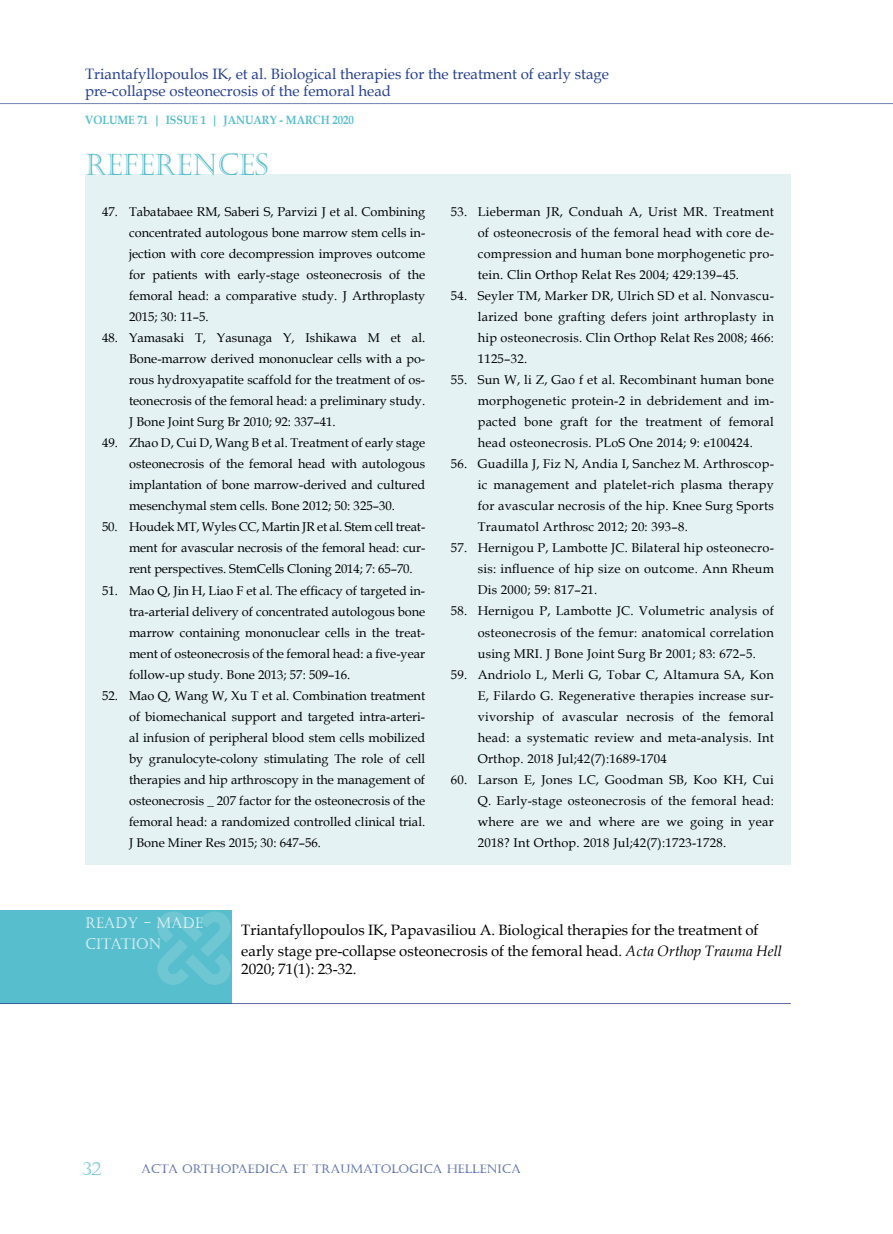
<style>
.page{position:relative;width:893px;height:1234px;background:#fff}
.page>*{position:absolute;margin:0;border:0;box-sizing:border-box;transform-origin:0 0}
.t1{font:30px "Castellar";color:#57becd;scale:.93 1}
.t2{font:18px "Castellar";color:#57becd}
.t3{font:15px/21px "Book Antiqua";color:#000}
.t4{font:15px/17.2px "Book Antiqua";color:#25408f}
.t5{font:15px/21px "Castellar";color:#fff;scale:.93 1}
.t6{font:12.75px/21px "Book Antiqua";letter-spacing:.02em;color:#000;text-align:justify}
.t7{font:12px "Castellar";color:#25408f}
.t8{font:700 12px "Book Antiqua";color:#57becd;scale:.9 1}
.s1{font-style:italic}
</style>
<div class="page">
<hr style="left:0;top:103px;width:893px;height:3px;background:#000;opacity:.75">
<div style="left:85px;top:174px;width:706px;height:690px;background:#e4f2f4"></div>
<div style="left:0;top:909px;width:232px;height:94px;background:#57becd"></div>
<svg style="left:156px;top:909px;width:76px;height:75px"></svg>
<hr style="left:0;top:1001px;width:793px;height:3px;background:#000;opacity:.75">
<p class="t4" style="left:85px;top:65px;width:525px">Triantafyllopoulos IK, et al. Biological therapies for the treatment of early stage pre-collapse osteonecrosis of the femoral head</p>
<p class="t8" style="left:85px;top:111px;width:300px">VOLUME 71 | ISSUE 1 | JANUARY - MARCH 2020</p>
<h1 class="t1" style="left:85px;top:147px;width:198px">REFERENCES</h1>
<p class="t6" style="left:129px;top:201px;width:298px;text-indent:-27px">47. Tabatabaee RM, Saberi S, Parvizi J et al. Combining concentrated autologous bone marrow stem cells in&shy;jection with core decompression improves outcome for patients with early-stage osteonecrosis of the femoral head: a comparative study. J Arthroplasty 2015; 30: 11–5.</p>
<p class="t6" style="left:129px;top:327px;width:298px;text-indent:-27px">48. Yamasaki T, Yasunaga Y, Ishikawa M et al.<br>Bone-marrow derived mononuclear cells with a po&shy;rous hydroxyapatite scaffold for the treatment of os&shy;teonecrosis of the femoral head: a preliminary study.<br>J Bone Joint Surg Br 2010; 92: 337–41.</p>
<p class="t6" style="left:129px;top:432px;width:298px;text-indent:-27px">49. Zhao D, Cui D, Wang B et al. Treatment of early stage osteonecrosis of the femoral head with autologous implantation of bone marrow-derived and cultured mesenchymal stem cells. Bone 2012; 50: 325–30.</p>
<p class="t6" style="left:129px;top:516px;width:298px;text-indent:-27px">50. Houdek MT, Wyles CC, Martin JR et al. Stem cell treat&shy;ment for avascular necrosis of the femoral head: cur&shy;rent perspectives. StemCells Cloning 2014; 7: 65–70.</p>
<p class="t6" style="left:129px;top:579px;width:298px;text-indent:-27px">51. Mao Q, Jin H, Liao F et al. The efficacy of targeted in&shy;tra-arterial delivery of concentrated autologous bone marrow containing mononuclear cells in the treat&shy;ment of osteonecrosis of the femoral head: a five-year follow-up study. Bone 2013; 57: 509–16.</p>
<p class="t6" style="left:129px;top:684px;width:298px;text-indent:-27px">52. Mao Q, Wang W, Xu T et al. Combination treatment of biomechanical support and targeted intra-arteri&shy;al infusion of peripheral blood stem cells mobilized by granulocyte-colony stimulating The role of cell therapies and hip arthroscopy in the management of osteonecrosis _ 207 factor for the osteonecrosis of the femoral head: a randomized controlled clinical trial.<br>J Bone Miner Res 2015; 30: 647–56.</p>
<p class="t6" style="left:478px;top:201px;width:298px;text-indent:-27px">53. Lieberman JR, Conduah A, Urist MR. Treatment of osteonecrosis of the femoral head with core de&shy;compression and human bone morphogenetic pro&shy;tein. Clin Orthop Relat Res 2004; 429:139–45.</p>
<p class="t6" style="left:478px;top:285px;width:298px;text-indent:-27px">54. Seyler TM, Marker DR, Ulrich SD et al. Nonvascu&shy;larized bone grafting defers joint arthroplasty in hip osteonecrosis. Clin Orthop Relat Res 2008; 466:<br>1125–32.</p>
<p class="t6" style="left:478px;top:369px;width:298px;text-indent:-27px">55. Sun W, li Z, Gao f et al. Recombinant human bone morphogenetic protein-2 in debridement and im&shy;pacted bone graft for the treatment of femoral head osteonecrosis. PLoS One 2014; 9: e100424.</p>
<p class="t6" style="left:478px;top:453px;width:298px;text-indent:-27px">56. Guadilla J, Fiz N, Andia I, Sanchez M. Arthroscop&shy;ic management and platelet-rich plasma therapy for avascular necrosis of the hip. Knee Surg Sports Traumatol Arthrosc 2012; 20: 393–8.</p>
<p class="t6" style="left:478px;top:537px;width:298px;text-indent:-27px">57. Hernigou P, Lambotte JC. Bilateral hip osteonecro&shy;sis: influence of hip size on outcome. Ann Rheum Dis 2000; 59: 817–21.</p>
<p class="t6" style="left:478px;top:600px;width:298px;text-indent:-27px">58. Hernigou P, Lambotte JC. Volumetric analysis of osteonecrosis of the femur: anatomical correlation using MRI. J Bone Joint Surg Br 2001; 83: 672–5.</p>
<p class="t6" style="left:478px;top:663px;width:298px;text-indent:-27px">59. Andriolo L, Merli G, Tobar C, Altamura SA, Kon E, Filardo G. Regenerative therapies increase sur&shy;vivorship of avascular necrosis of the femoral head: a systematic review and meta-analysis. Int Orthop. 2018 Jul;42(7):1689-1704</p>
<p class="t6" style="left:478px;top:768px;width:298px;text-indent:-27px">60. Larson E, Jones LC, Goodman SB, Koo KH, Cui Q. Early-stage osteonecrosis of the femoral head: where are we and where are we going in year 2018? Int Orthop. 2018 Jul;42(7):1723-1728.</p>
<p class="t5" style="left:85px;top:912px;width:128px">READY - MADE<br>CITATION</p>
<p class="t3" style="left:241px;top:918px;width:542px">Triantafyllopoulos IK, Papavasiliou A. Biological therapies for the treatment of early stage pre-collapse osteonecrosis of the femoral head. <span class="s1">Acta Orthop Trauma Hell</span></p>
<p class="t3" style="left:241px;top:958px;width:117px">2020; 71(1): 23-32.</p>
<h2 class="t2" style="left:82px;top:1157px;width:21px">32</h2>
<p class="t7" style="left:141px;top:1161px;width:381px">ACTA ORTHOPAEDICA ET TRAUMATOLOGICA HELLENICA</p>
</div>
